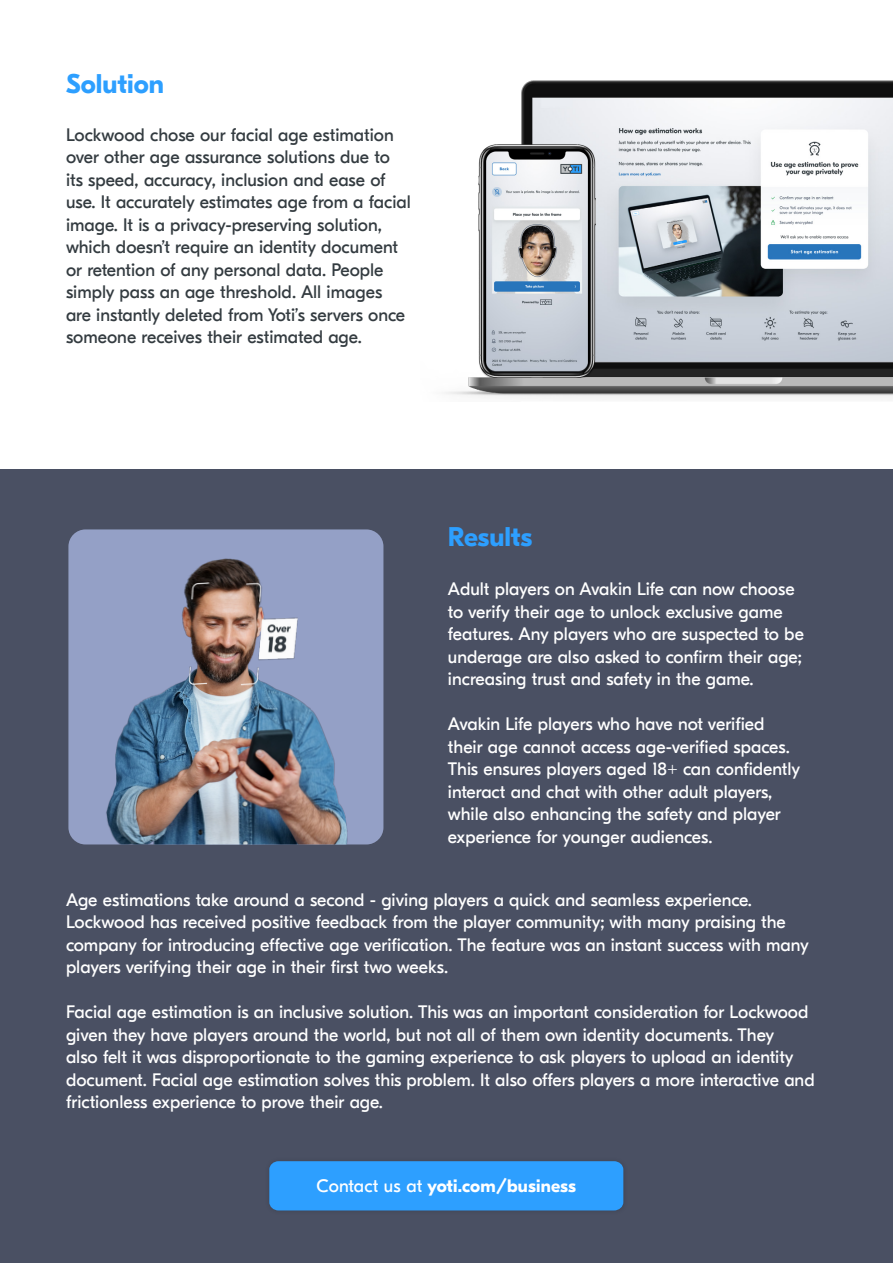
<style>
.page{position:relative;width:893px;height:1263px;background:#fff}
.page>*{position:absolute;margin:0;border:0;box-sizing:border-box;transform-origin:0 0}
.t1{font:700 27px "GT Eesti Display";color:#2d9fff}
.t2{font:18px/22.5px "GT Eesti Display";color:#fff}
.t3{font:18px/22.5px "GT Eesti Display";color:#333b40}
.t4{font:700 18px "GT Eesti Display";letter-spacing:.01em;color:#fff}
.s1{font-weight:400}
</style>
<div class="page">
<img style="left:445px;top:81px;width:448px;height:317px">
<img style="left:478px;top:144px;width:117px;height:233px">
<div style="left:0;top:470px;width:893px;height:793px;background:#4a5063"></div>
<div style="left:264px;top:1156px;width:365px;height:60px;background:#000;opacity:.15"></div>
<div style="left:269px;top:1161px;width:354px;height:49px;background:#2d9fff;border-radius:9px"></div>
<div style="left:68px;top:529px;width:315px;height:315px;background:#94a0c6;border-radius:17px"></div>
<img style="left:106px;top:558px;width:242px;height:286px">
<h1 class="t1" style="left:66px;top:69px;width:100px">Solution</h1>
<p class="t3" style="left:66px;top:124px;width:346px">Lockwood chose our facial age estimation over other age assurance solutions due to its speed, accuracy, inclusion and ease of use. It accurately estimates age from a facial image. It is a privacy-preserving solution, which doesn’t require an identity document or retention of any personal data. People simply pass an age threshold. All images are instantly deleted from Yoti’s servers once someone receives their estimated age.</p>
<h1 class="t1" style="left:448px;top:522px;width:86px">Results</h1>
<p class="t2" style="left:448px;top:578px;width:357px">Adult players on Avakin Life can now choose to verify their age to unlock exclusive game features. Any players who are suspected to be underage are also asked to confirm their age; increasing trust and safety in the game.</p>
<p class="t2" style="left:448px;top:713px;width:354px">Avakin Life players who have not verified their age cannot access age-verified spaces.<br>This ensures players aged 18+ can confidently interact and chat with other adult players, while also enhancing the safety and player experience for younger audiences.</p>
<p class="t2" style="left:66px;top:889px;width:744px">Age estimations take around a second - giving players a quick and seamless experience.<br>Lockwood has received positive feedback from the player community; with many praising the company for introducing effective age verification. The feature was an instant success with many players verifying their age in their first two weeks.</p>
<p class="t2" style="left:66px;top:1001px;width:750px">Facial age estimation is an inclusive solution. This was an important consideration for Lockwood given they have players around the world, but not all of them own identity documents. They<br>also felt it was disproportionate to the gaming experience to ask players to upload an identity document. Facial age estimation solves this problem. It also offers players a more interactive and frictionless experience to prove their age.</p>
<p class="t4" style="left:317px;top:1176px;width:261px"><span class="s1">Contact us at</span> yoti.com/business</p>
</div>
